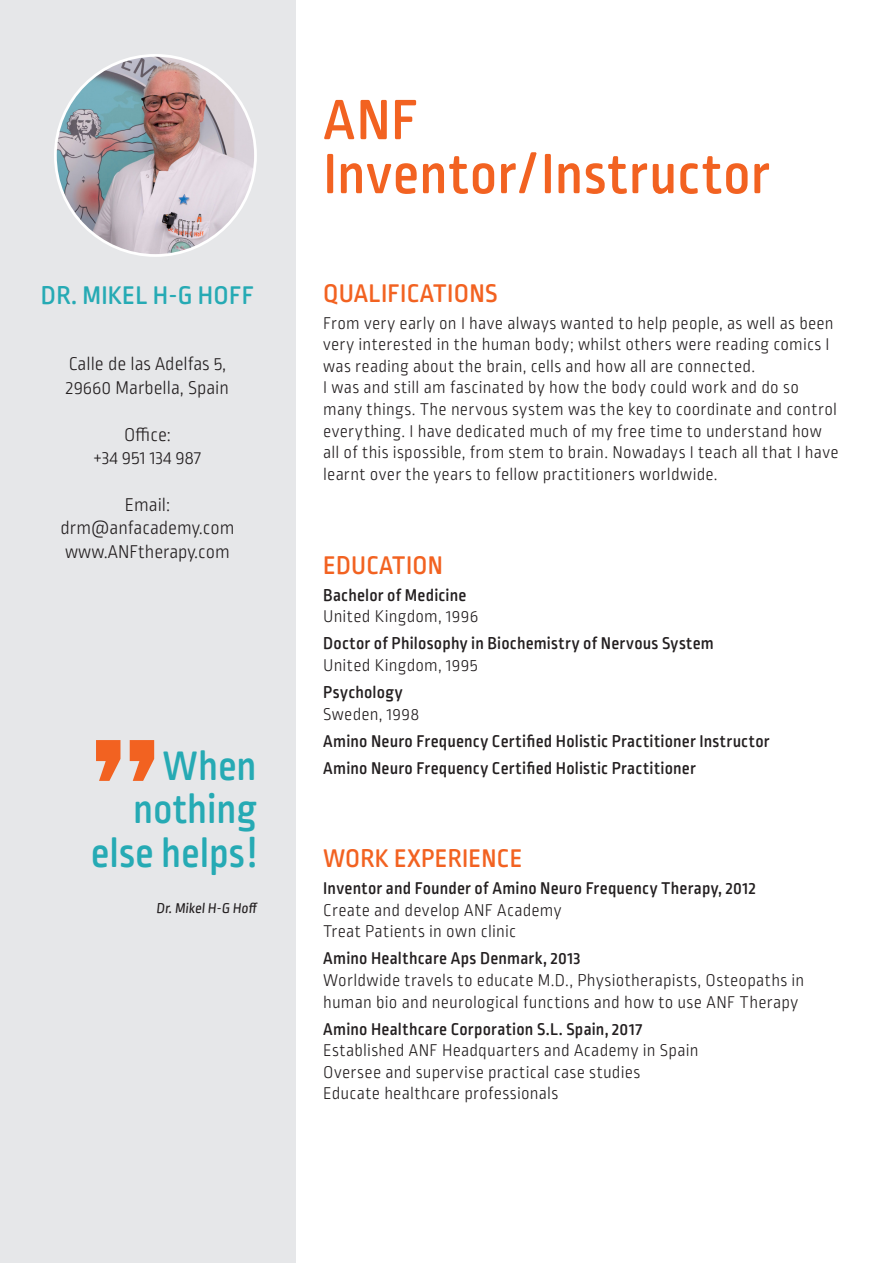
<style>
.page{position:relative;width:893px;height:1263px;background:#fff}
.page>*{position:absolute;margin:0;border:0;box-sizing:border-box;transform-origin:0 0}
.t1{font:500 60px "Ropa Soft Pro";letter-spacing:.005em;color:#f26221}
.t2{font:500 43.5px "Ropa Soft Pro";color:#26aab4}
.t3{font:500 27px "Ropa Soft Pro";letter-spacing:.01em;color:#f26221}
.t4{font:500 27px "Ropa Soft Pro";letter-spacing:.01em;color:#26aab4}
.t5{font:300 19.5px "Ropa Soft Pro";color:#231f20}
.t6{font:300 18px/21.6px "Ropa Soft Pro";letter-spacing:.015em;color:#231f20}
.t7{font:500 18px "Ropa Soft Pro";letter-spacing:.01em;color:#231f20}
.t8{font:15px "Ropa Soft Pro";color:#231f20}
</style>
<div class="page">
<div style="left:0;top:0;width:296px;height:1263px;background:#e6e7e9"></div>
<img style="left:55px;top:55px;width:200px;height:200px;border-radius:100px">
<svg style="left:96px;top:740px;width:58px;height:41px"></svg>
<p class="t4" style="left:41px;top:280px;width:215px">DR. MIKEL H-G HOFF</p>
<p class="t5" style="left:69px;top:354px;width:159px">Calle de las Adelfas 5,</p>
<p class="t5" style="left:66px;top:377px;width:165px">29660 Marbella, Spain</p>
<p class="t5" style="left:124px;top:424px;width:48px">Office:</p>
<p class="t5" style="left:94px;top:447px;width:109px">+34 951 134 987</p>
<p class="t5" style="left:125px;top:494px;width:47px">Email:</p>
<p class="t5" style="left:60px;top:518px;width:176px">drm@anfacademy.com</p>
<p class="t5" style="left:65px;top:541px;width:166px">www.ANFtherapy.com</p>
<p class="t2" style="left:163px;top:741px;width:96px">When</p>
<p class="t2" style="left:133px;top:785px;width:125px">nothing</p>
<p class="t2" style="left:91px;top:828px;width:167px">else helps!</p>
<p class="t8" style="left:156px;top:900px;width:104px">Dr.MikelH-G Hoff</p>
<p class="t1" style="left:323px;top:87px;width:97px">ANF</p>
<p class="t1" style="left:323px;top:141px;width:448px">Inventor/Instructor</p>
<p class="t3" style="left:323px;top:278px;width:176px">QUALIFICATIONS</p>
<p class="t6" style="left:323px;top:313px;width:512px">From very early on I have always wanted to help people, as well as been</p>
<p class="t6" style="left:323px;top:335px;width:508px">very interested in the human body; whilst others were reading comics I was reading about the brain, cells and how all are connected.</p>
<p class="t6" style="left:323px;top:378px;width:517px">I was and still am fascinated by how the body could work and do so many things. The nervous system was the key to coordinate and control everything. I have dedicated much of my free time to understand how all of this ispossible, from stem to brain. Nowadays I teach all that I have learnt over the years to fellow practitioners worldwide.</p>
<p class="t3" style="left:323px;top:550px;width:121px">EDUCATION</p>
<p class="t7" style="left:323px;top:585px;width:145px">Bachelor of Medicine</p>
<p class="t6" style="left:323px;top:607px;width:157px">United Kingdom, 1996</p>
<p class="t7" style="left:323px;top:634px;width:392px">Doctor of Philosophy in Biochemistry of Nervous System</p>
<p class="t6" style="left:323px;top:655px;width:156px">United Kingdom, 1995</p>
<p class="t7" style="left:323px;top:682px;width:81px">Psychology</p>
<p class="t6" style="left:323px;top:704px;width:97px">Sweden, 1998</p>
<p class="t7" style="left:323px;top:731px;width:448px">Amino Neuro Frequency Certified Holistic Practitioner Instructor</p>
<p class="t7" style="left:323px;top:758px;width:374px">Amino Neuro Frequency Certified Holistic Practitioner</p>
<p class="t3" style="left:323px;top:843px;width:201px">WORK EXPERIENCE</p>
<p class="t7" style="left:323px;top:878px;width:434px">Inventor and Founder of Amino Neuro Frequency Therapy, 2012</p>
<p class="t6" style="left:323px;top:900px;width:240px">Create and develop ANF Academy</p>
<p class="t6" style="left:323px;top:922px;width:194px">Treat Patients in own clinic</p>
<p class="t7" style="left:323px;top:949px;width:259px">Amino Healthcare Aps Denmark, 2013</p>
<p class="t6" style="left:323px;top:970px;width:483px">Worldwide travels to educate M.D., Physiotherapists, Osteopaths in</p>
<p class="t6" style="left:323px;top:992px;width:476px">human bio and neurological functions and how to use ANF Therapy</p>
<p class="t7" style="left:323px;top:1019px;width:320px">Amino Healthcare Corporation S.L. Spain, 2017</p>
<p class="t6" style="left:323px;top:1041px;width:377px">Established ANF Headquarters and Academy in Spain</p>
<p class="t6" style="left:323px;top:1062px;width:319px">Oversee and supervise practical case studies</p>
<p class="t6" style="left:323px;top:1084px;width:237px">Educate healthcare professionals</p>
</div>
